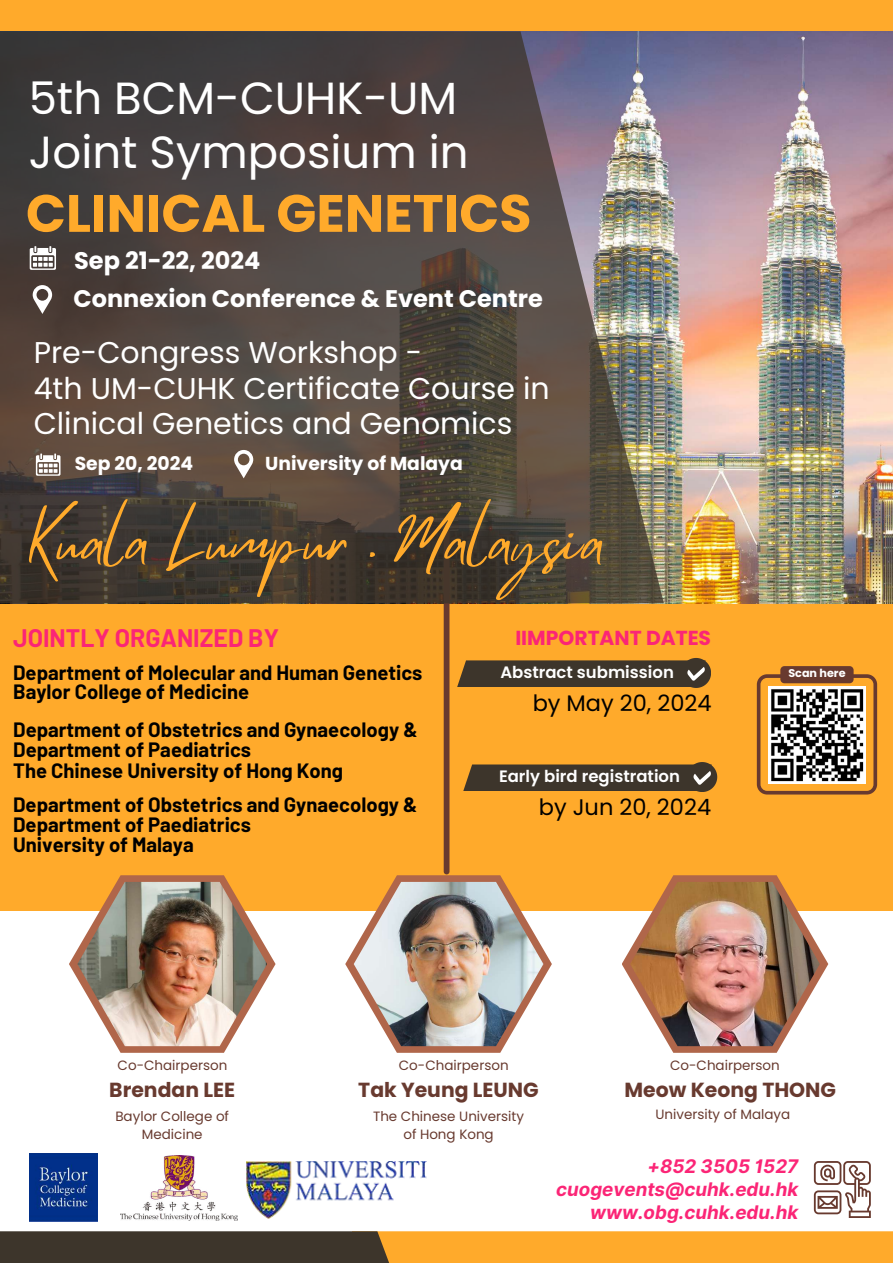
<style>
.page{position:relative;width:893px;height:1263px;background:#fff}
.page>*{position:absolute;margin:0;border:0;box-sizing:border-box;transform-origin:0 0}
.t1{font:60px "Mistrully";color:#ffaa2b}
.t2{font:700 52.5px "Poppins";color:#ffaa2b}
.t3{font:45px/54px "Poppins";color:#fff}
.t4{font:30px/35.4px "Poppins";color:#fff}
.t5{font:700 24.75px "Barlow";color:#fb2576}
.t6{font:700 24px/38.3px "Poppins";color:#fff}
.t7{font:22.5px "Poppins";color:#000}
.t8{font:700 20.4px "Poppins";color:#683a2f}
.t9{font:700 20.25px/19.6px "Barlow";color:#000}
.t10{font:700 20.25px "Poppins";color:#fb2576}
.t11{font:italic 700 18.75px/23.1px "Inter";color:#fb2576;text-align:right}
.t12{font:700 18.75px "Poppins";color:#fff}
.t13{font:600 16.5px "Poppins";color:#fff}
.t14{font:13.5px/18.8px "Poppins";color:#683a2f;text-align:center}
.t15{font:700 11.18px "Poppins";color:#fff}
</style>
<div class="page">
<div style="left:0;top:550px;width:893px;height:361px;background:#ffaa2b"></div>
<img style="left:664px;top:31px;width:229px;height:572px">
<div style="left:0;top:0;width:893px;height:31px;background:#ffaa2b"></div>
<div style="left:444px;top:522px;width:5px;height:352px;background:#683a2f;border-radius:3px"></div>
<svg style="left:0;top:31px;width:664px;height:572px;background:#544b46"></svg>
<div style="left:352px;top:1231px;width:541px;height:32px;background:#ffaa2b"></div>
<svg style="left:0;top:1231px;width:519px;height:32px;fill:#3d352b"></svg>
<svg style="left:457px;top:658px;width:254px;height:30px;background:#59462d"></svg>
<svg style="left:69px;top:875px;width:206px;height:178px"></svg>
<img style="left:77px;top:882px;width:190px;height:164px">
<img style="left:247px;top:1162px;width:180px;height:56px">
<img style="left:30px;top:1153px;width:68px;height:68px">
<img style="left:121px;top:1155px;width:117px;height:66px">
<svg style="left:345px;top:875px;width:207px;height:178px"></svg>
<img style="left:354px;top:882px;width:189px;height:164px">
<svg style="left:622px;top:875px;width:206px;height:178px"></svg>
<img style="left:630px;top:882px;width:190px;height:164px">
<svg style="left:757px;top:666px;width:120px;height:128px"></svg>
<div style="left:780px;top:666px;width:73px;height:17px;background:#683a2f;border-radius:4px"></div>
<svg style="left:463px;top:762px;width:254px;height:30px;background:#59472d"></svg>
<svg style="left:814px;top:1161px;width:56px;height:57px"></svg>
<img style="left:768px;top:687px;width:97px;height:96px">
<svg style="left:30px;top:246px;width:26px;height:24px"></svg>
<svg style="left:33px;top:285px;width:19px;height:29px"></svg>
<svg style="left:234px;top:450px;width:19px;height:28px"></svg>
<svg style="left:36px;top:454px;width:24px;height:21px"></svg>
<h3 class="t3" style="left:29px;top:71px;width:441px">5th BCM-CUHK-UM<br>Joint Symposium in</h3>
<h2 class="t2" style="left:26px;top:177px;width:507px">CLINICAL GENETICS</h2>
<p class="t6" style="left:73px;top:241px;width:471px">Sep 21-22, 2024<br>Connexion Conference &amp; Event Centre</p>
<h3 class="t4" style="left:34px;top:335px;width:517px">Pre-Congress Workshop -<br>4th UM-CUHK Certificate Course in<br>Clinical Genetics and Genomics</h3>
<p class="t12" style="left:75px;top:450px;width:120px">Sep 20, 2024</p>
<p class="t12" style="left:265px;top:450px;width:199px">University of Malaya</p>
<h1 class="t1" style="left:26px;top:493px;width:580px">Kuala Lumpur . Malaysia</h1>
<p class="t5" style="left:13px;top:623px;width:267px">JOINTLY ORGANIZED BY</p>
<p class="t9" style="left:13px;top:662px;width:411px">Department of Molecular and Human Genetics<br>Baylor College of Medicine</p>
<p class="t9" style="left:13px;top:719px;width:406px;line-height:20.2px">Department of Obstetrics and Gynaecology &amp;<br>Department of Paediatrics<br>The Chinese University of Hong Kong</p>
<p class="t9" style="left:13px;top:794px;width:406px">Department of Obstetrics and Gynaecology &amp;<br>Department of Paediatrics<br>University of Malaya</p>
<p class="t10" style="left:515px;top:623px;width:197px">IIMPORTANT DATES</p>
<p class="t13" style="left:500px;top:661px;width:175px">Abstract submission</p>
<p class="t7" style="left:533px;top:687px;width:180px">by May 20, 2024</p>
<p class="t13" style="left:499px;top:765px;width:182px">Early bird registration</p>
<p class="t7" style="left:539px;top:791px;width:174px">by Jun 20, 2024</p>
<p class="t15" style="left:788px;top:666px;width:59px">Scan here</p>
<p class="t14" style="left:118px;top:1056px;width:111px">Co-Chairperson</p>
<p class="t14" style="left:399px;top:1056px;width:111px">Co-Chairperson</p>
<p class="t14" style="left:670px;top:1056px;width:111px">Co-Chairperson</p>
<p class="t8" style="left:109px;top:1076px;width:127px">Brendan LEE</p>
<p class="t14" style="left:115px;top:1106px;width:115px">Baylor College of<br>Medicine</p>
<p class="t8" style="left:358px;top:1076px;width:182px">Tak Yeung LEUNG</p>
<p class="t14" style="left:373px;top:1106px;width:152px">The Chinese University of Hong Kong</p>
<p class="t8" style="left:624px;top:1076px;width:213px">Meow Keong THONG</p>
<p class="t14" style="left:655px;top:1105px;width:136px">University of Malaya</p>
<p class="t11" style="left:556px;top:1154px;width:244px">+852 3505 1527 cuogevents@cuhk.edu.hk www.obg.cuhk.edu.hk</p>
</div>
